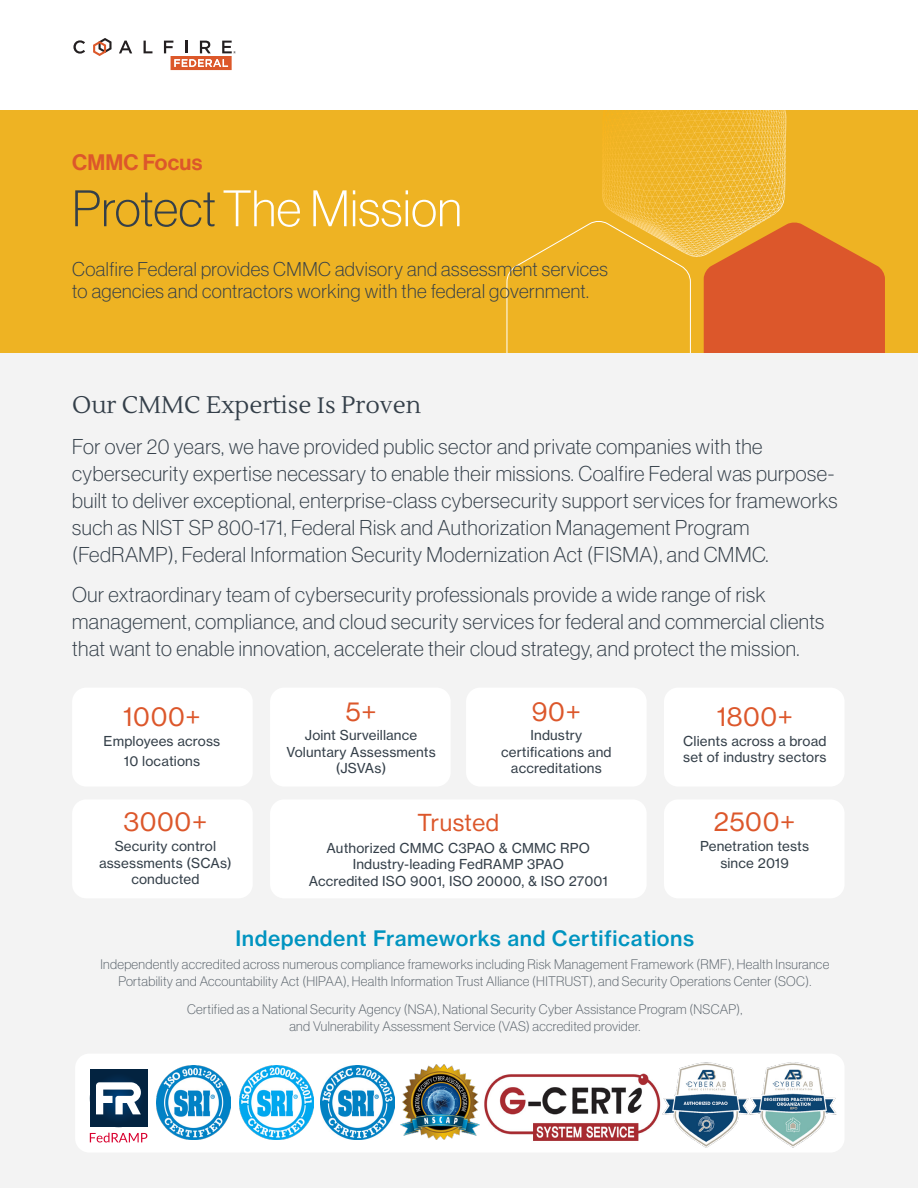
<style>
.page{position:relative;width:918px;height:1188px;background:#fff}
.page>*{position:absolute;margin:0;border:0;box-sizing:border-box;transform-origin:0 0}
.t1{font:50.25px "N Haas Grotesk DS Pro 35 X Lt";letter-spacing:.01em;color:#fff}
.t2{font:27px "N Haas Grotesk DS Pro 55 Rg";letter-spacing:.025em;color:#dc572b}
.t3{font:24px "Lustria";color:#343f49}
.t4{font:24px "N Haas Grotesk DS Pro 55 Rg";letter-spacing:.025em;color:#dc572b}
.t5{font:21.9px "N Haas Grotesk DS Pro 65 Md";letter-spacing:.01em;color:#dc572b}
.t6{font:21px/27px "N Haas Grotesk DS Pro 35 X Lt";letter-spacing:.025em;color:#343f49}
.t7{font:21px "N Haas Grotesk TX Pro 65 Md";letter-spacing:.025em;color:#0094c0}
.t8{font:19.5px/22.5px "N Haas Grotesk DS Pro 35 X Lt";letter-spacing:.025em;color:#343f49}
.t9{font:13.5px/16.5px "N Haas Grotesk DS Pro 35 X Lt";letter-spacing:.025em;color:#5c656d;text-align:center}
.t10{font:13.5px/16.5px "N Haas Grotesk TX Pro 55 Rg";letter-spacing:.01em;color:#343f49;text-align:center}
.t11{font:13.5px/16.5px "N Haas Grotesk TX Pro 55 Rg";letter-spacing:.01em;color:#333f48;text-align:center}
.s1{color:#343f49}
.s2{font-family:"Minion Pro"}
</style>
<div class="page">
<div style="left:0;top:347px;width:918px;height:841px;background:#f3f3f3"></div>
<div style="left:75px;top:1054px;width:770px;height:99px;background:#fff;border-radius:14px"></div>
<div style="left:72px;top:688px;width:181px;height:99px;background:#fff;border-radius:14px"></div>
<div style="left:466px;top:688px;width:181px;height:99px;background:#fff;border-radius:14px"></div>
<div style="left:270px;top:688px;width:181px;height:99px;background:#fff;border-radius:14px"></div>
<div style="left:664px;top:688px;width:181px;height:99px;background:#fff;border-radius:14px"></div>
<svg style="left:73px;top:40px;width:12px;height:14px"></svg>
<svg style="left:119px;top:41px;width:13px;height:12px"></svg>
<svg style="left:144px;top:41px;width:8px;height:12px"></svg>
<svg style="left:93px;top:38px;width:19px;height:18px"></svg>
<svg style="left:164px;top:41px;width:72px;height:29px"></svg>
<div style="left:0;top:110px;width:918px;height:243px;background:#eeb323"></div>
<div style="left:72px;top:799px;width:181px;height:99px;background:#fff;border-radius:14px"></div>
<div style="left:270px;top:799px;width:377px;height:99px;background:#fff;border-radius:14px"></div>
<div style="left:664px;top:799px;width:181px;height:99px;background:#fff;border-radius:14px"></div>
<img style="left:484px;top:1073px;width:177px;height:68px">
<div style="left:90px;top:1070px;width:57px;height:57px;background:#032340"></div>
<div style="left:95px;top:1074px;width:48px;height:49px;background:#032544;border-radius:50%"></div>
<div style="left:97px;top:1076px;width:44px;height:44px;background:#032848;border-radius:50%"></div>
<div style="left:97px;top:1077px;width:43px;height:43px;background:#04294a;border-radius:50%"></div>
<div style="left:99px;top:1079px;width:39px;height:39px;background:#042b4f;border-radius:50%"></div>
<svg style="left:90px;top:1133px;width:57px;height:10px"></svg>
<svg style="left:96px;top:1082px;width:45px;height:32px"></svg>
<img style="left:157px;top:1065px;width:73px;height:74px">
<img style="left:239px;top:1065px;width:74px;height:74px">
<img style="left:320px;top:1065px;width:74px;height:74px">
<img style="left:400px;top:1065px;width:80px;height:75px">
<img style="left:662px;top:1062px;width:175px;height:86px">
<svg style="left:507px;top:110px;width:378px;height:243px"></svg>
<p class="t5" style="left:72px;top:149px;width:132px">CMMC Focus</p>
<h1 class="t1" style="left:72px;top:180px;width:391px"><span class="s1">Protect</span> The Mission</h1>
<p class="t8" style="left:72px;top:258px;width:537px">Coalfire Federal provides CMMC advisory and assessment services to agencies and contractors working with the federal government.</p>
<p class="t3" style="left:72px;top:390px;width:351px">Our CMMC Expertise <span class="s2">I</span>s Proven</p>
<p class="t6" style="left:72px;top:433px;width:767px">For over 20 years, we have provided public sector and private companies with the cybersecurity expertise necessary to enable their missions. Coalfire Federal was purpose&shy;built to deliver exceptional, enterprise-class cybersecurity support services for frameworks such as NIST SP 800-171, Federal Risk and Authorization Management Program (FedRAMP), Federal Information Security Modernization Act (FISMA), and CMMC.</p>
<p class="t6" style="left:72px;top:581px;width:754px">Our extraordinary team of cybersecurity professionals provide a wide range of risk management, compliance, and cloud security services for federal and commercial clients that want to enable innovation, accelerate their cloud strategy, and protect the mission.</p>
<p class="t2" style="left:123px;top:701px;width:79px">1000+</p>
<p class="t10" style="left:104px;top:731px;width:118px;line-height:20px">Employees across<br>10 locations</p>
<p class="t2" style="left:124px;top:807px;width:85px">3000+</p>
<p class="t10" style="left:99px;top:838px;width:134px">Security control assessments (SCAs) conducted</p>
<p class="t2" style="left:346px;top:696px;width:32px">5+</p>
<p class="t10" style="left:287px;top:727px;width:151px">Joint Surveillance<br>Voluntary Assessments (JSVAs)</p>
<p class="t2" style="left:532px;top:696px;width:50px">90+</p>
<p class="t10" style="left:501px;top:727px;width:112px">Industry certifications and accreditations</p>
<p class="t4" style="left:417px;top:809px;width:83px">Trusted</p>
<p class="t10" style="left:309px;top:840px;width:301px">Authorized CMMC C3PAO &amp; CMMC RPO<br>Industry-leading FedRAMP 3PAO<br>Accredited ISO 9001, ISO 20000, &amp; ISO 27001</p>
<p class="t2" style="left:717px;top:701px;width:78px">1800+</p>
<p class="t10" style="left:683px;top:733px;width:145px;text-align:left">Clients across a broad set of industry sectors</p>
<p class="t2" style="left:714px;top:807px;width:83px">2500+</p>
<p class="t11" style="left:700px;top:838px;width:111px">Penetration tests since 2019</p>
<p class="t7" style="left:235px;top:925px;width:460px">Independent Frameworks and Certifications</p>
<p class="t9" style="left:100px;top:956px;width:730px">Independently accredited across numerous compliance frameworks including Risk Management Framework (RMF), Health Insurance<br>Portability and Accountability Act (HIPAA), Health Information Trust Alliance (HITRUST), and Security Operations Center (SOC).</p>
<p class="t9" style="left:187px;top:1001px;width:557px">Certified as a National Security Agency (NSA), National Security Cyber Assistance Program (NSCAP), and Vulnerability Assessment Service (VAS) accredited provider.</p>
</div>
